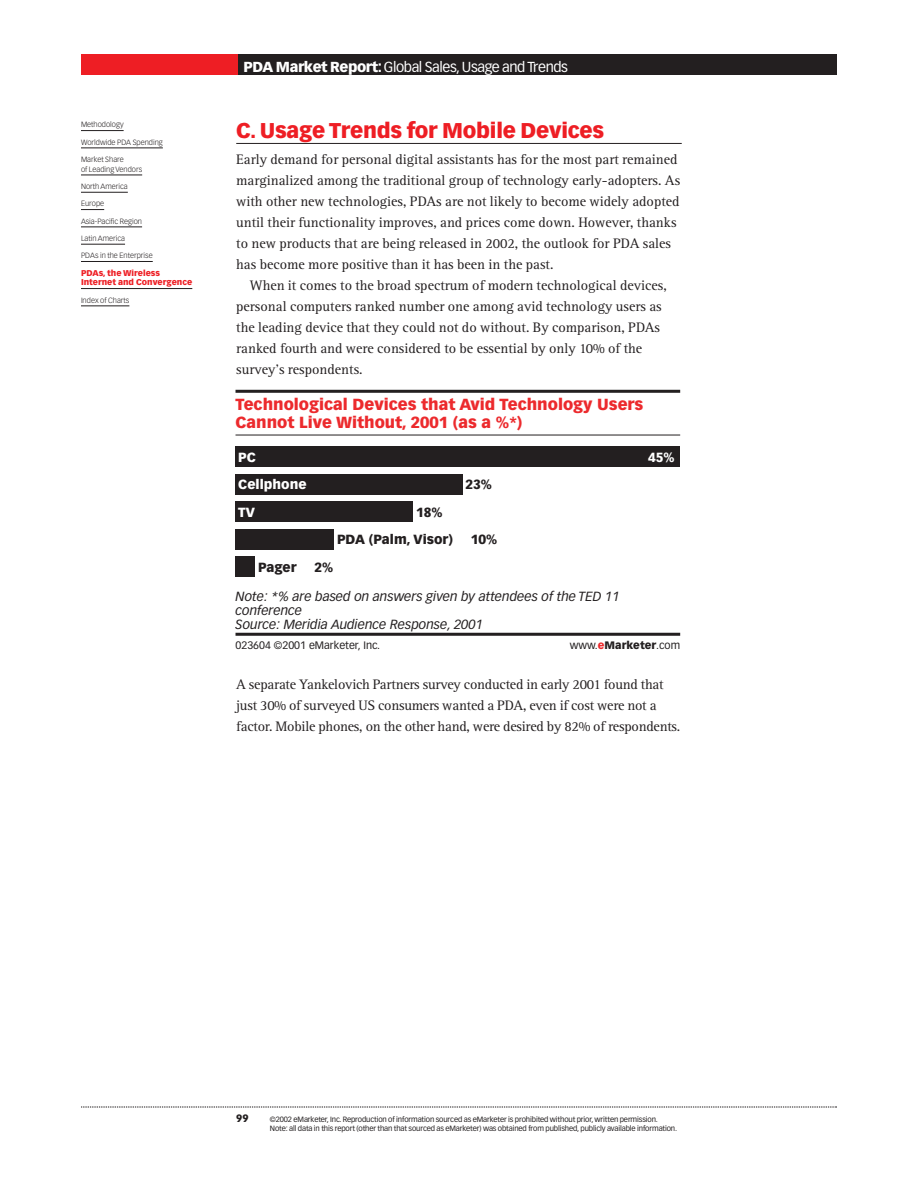
<style>
.page{position:relative;width:918px;height:1188px;background:#fff}
.page>*{position:absolute;margin:0;border:0;box-sizing:border-box;transform-origin:0 0}
.t1{font:900 21px "Vectora LH";letter-spacing:-.01em;color:#ee1e24}
.t2{font:900 15.75px/17.1px "Vectora LH";color:#ec2a2d}
.t3{font:14.25px/21px "Rotis Serif";color:#231f20}
.t4{font:14.25px "Vectora LH";letter-spacing:-.03em;color:#fff}
.t5{font:italic 13.05px/13.6px "Vectora LH";color:#231f20}
.t6{font:900 13.05px/27.5px "Vectora LH";color:#231f20}
.t7{font:900 13.05px "Vectora LH";color:#fff}
.t8{font:10.65px "Vectora LH";color:#231f20}
.t9{font:900 10.5px "Vectora LH";color:#231f20}
.t10{font:900 8.25px/9.8px "Vectora LH";color:#ee1e24}
.t11{font:7.5px/9px "Vectora LH";letter-spacing:-.015em;color:#231f20}
.t12{font:300 7.5px/9.8px "Vectora LH";color:#231f20}
.s1{font-weight:900}
.s2{font-weight:900;color:#ec2a2d}
</style>
<div class="page">
<svg style="left:81px;top:1107px;width:756px;height:1px"></svg>
<div style="left:237px;top:54px;width:600px;height:20px;background:#231f20"></div>
<div style="left:81px;top:54px;width:156px;height:20px;background:#ee1e24"></div>
<hr style="left:81px;top:130px;width:43px;height:1px;background:#231f20">
<hr style="left:81px;top:148px;width:82px;height:1px;background:#231f20">
<hr style="left:81px;top:175px;width:61px;height:1px;background:#231f20">
<hr style="left:81px;top:192px;width:47px;height:1px;background:#231f20">
<svg style="left:81px;top:209px;width:23px;height:1px"></svg>
<hr style="left:81px;top:227px;width:61px;height:1px;background:#231f20">
<hr style="left:81px;top:244px;width:44px;height:1px;background:#231f20">
<hr style="left:81px;top:261px;width:72px;height:1px;background:#231f20">
<hr style="left:81px;top:288px;width:111px;height:1px;background:#231f20">
<hr style="left:81px;top:306px;width:48px;height:1px;background:#231f20">
<hr style="left:236px;top:143px;width:446px;height:1px;background:#231f20">
<div style="left:236px;top:556px;width:19px;height:21px;background:#231f20"></div>
<div style="left:236px;top:529px;width:98px;height:21px;background:#231f20"></div>
<div style="left:236px;top:502px;width:177px;height:20px;background:#231f20"></div>
<div style="left:236px;top:474px;width:227px;height:21px;background:#231f20"></div>
<div style="left:236px;top:447px;width:444px;height:20px;background:#231f20"></div>
<hr style="left:236px;top:390px;width:444px;height:3px;background:#231f20">
<hr style="left:236px;top:435px;width:444px;height:1px;background:#231f20">
<hr style="left:236px;top:633px;width:444px;height:3px;background:#231f20">
<p class="t12" style="left:81px;top:120px;width:44px">Methodology</p>
<p class="t12" style="left:81px;top:138px;width:83px">Worldwide PDA Spending</p>
<p class="t12" style="left:81px;top:155px;width:63px">Market Share<br>of Leading Vendors</p>
<p class="t12" style="left:81px;top:182px;width:48px">North America</p>
<p class="t12" style="left:81px;top:199px;width:25px">Europe</p>
<p class="t12" style="left:81px;top:217px;width:63px">Asia-Pacific Region</p>
<p class="t12" style="left:81px;top:234px;width:46px">Latin America</p>
<p class="t12" style="left:81px;top:251px;width:73px">PDAs in the Enterprise</p>
<p class="t10" style="left:81px;top:268px;width:113px">PDAs, the Wireless<br>Internet and Convergence</p>
<p class="t12" style="left:81px;top:296px;width:50px">Index of Charts</p>
<p class="t4" style="left:244px;top:61px;width:326px"><span class="s1">PDA Market Report:</span> Global Sales, Usage and Trends</p>
<h1 class="t1" style="left:236px;top:121px;width:369px">C. Usage Trends for Mobile Devices</h1>
<p class="t3" style="left:236px;top:150px;width:446px">Early demand for personal digital assistants has for the most part remained marginalized among the traditional group of technology early-adopters. As with other new technologies, PDAs are not likely to become widely adopted until their functionality improves, and prices come down. However, thanks to new products that are being released in 2002, the outlook for PDA sales has become more positive than it has been in the past.</p>
<p class="t3" style="left:236px;top:276px;width:432px;text-indent:14px">When it comes to the broad spectrum of modern technological devices, personal computers ranked number one among avid technology users as the leading device that they could not do without. By comparison, PDAs ranked fourth and were considered to be essential by only 10% of the survey’s respondents.</p>
<p class="t2" style="left:236px;top:397px;width:409px">Technological Devices that Avid Technology Users<br>Cannot Live Without, 2001 (as a %*)</p>
<p class="t7" style="left:238px;top:452px;width:19px">PC</p>
<p class="t7" style="left:648px;top:452px;width:28px">45%</p>
<p class="t7" style="left:238px;top:479px;width:70px">Cellphone</p>
<p class="t6" style="left:466px;top:472px;width:28px">23%</p>
<p class="t7" style="left:238px;top:507px;width:18px">TV</p>
<p class="t6" style="left:337px;top:499px;width:117px;text-indent:79px">18%<br>PDA (Palm, Visor)</p>
<p class="t6" style="left:471px;top:527px;width:28px">10%</p>
<p class="t6" style="left:258px;top:554px;width:40px">Pager</p>
<p class="t6" style="left:315px;top:554px;width:20px">2%</p>
<p class="t5" style="left:236px;top:591px;width:386px">Note: *% are based on answers given by attendees of the TED 11 conference<br>Source: Meridia Audience Response, 2001</p>
<p class="t8" style="left:236px;top:640px;width:146px">023604 ©2001 eMarketer, Inc.</p>
<p class="t8" style="left:570px;top:641px;width:112px">www.<span class="s2">e</span><span class="s1">Marketer</span>.com</p>
<p class="t3" style="left:236px;top:675px;width:446px">A separate Yankelovich Partners survey conducted in early 2001 found that just 30% of surveyed US consumers wanted a PDA, even if cost were not a factor. Mobile phones, on the other hand, were desired by 82% of respondents.</p>
<p class="t9" style="left:236px;top:1114px;width:14px">99</p>
<p class="t11" style="left:270px;top:1115px;width:409px">©2002 eMarketer, Inc. Reproduction of information sourced as eMarketer is prohibited without prior, written permission.<br>Note: all data in this report (other than that sourced as eMarketer) was obtained from published, publicly available information.</p>
</div>
